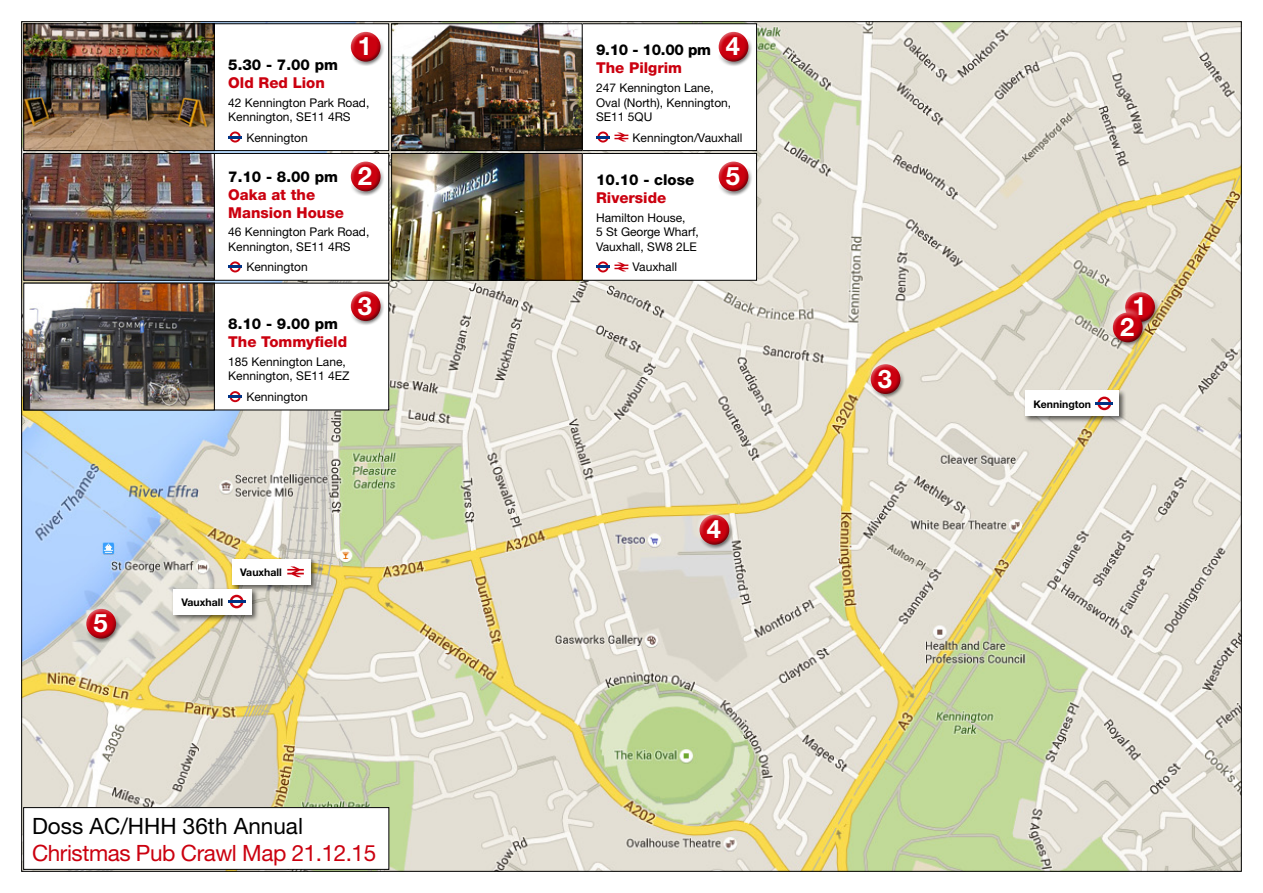
<style>
.page{position:relative;width:1263px;height:893px;background:#fff}
.page>*{position:absolute;margin:0;border:0;box-sizing:border-box;transform-origin:0 0}
.t1{font:700 25.5px "Helvetica Neue";color:#fff}
.t2{font:22.5px "Helvetica Neue";letter-spacing:-.02em;color:#cb000f}
.t3{font:22.5px "Helvetica Neue";color:#000}
.t4{font:800 15px/18px "Helvetica Neue";color:#cb000f}
.t5{font:800 15px "Helvetica Neue";color:#000}
.t6{font:12px/14.4px "Helvetica Neue";color:#000}
.t7{font:700 10.5px "Helvetica Neue";color:#000}
</style>
<div class="page">
<img style="left:23px;top:23px;width:1217px;height:847px">
<div style="left:24px;top:808px;width:365px;height:61px;background:#fff"></div>
<div style="left:23px;top:807px;width:366px;height:63px;border:1px solid #000"></div>
<div style="left:1121px;top:288px;width:35px;height:28px;background:#fff;opacity:.75"></div>
<div style="left:1124px;top:298px;width:35px;height:28px;background:#000;opacity:.75"></div>
<div style="left:867px;top:360px;width:35px;height:28px;background:#fff;opacity:.75"></div>
<div style="left:869px;top:370px;width:36px;height:28px;background:#000;opacity:.75"></div>
<div style="left:695px;top:511px;width:35px;height:28px;background:#fff;opacity:.75"></div>
<div style="left:698px;top:520px;width:36px;height:29px;background:#000;opacity:.75"></div>
<div style="left:82px;top:605px;width:35px;height:28px;background:#fff;opacity:.75"></div>
<div style="left:85px;top:614px;width:36px;height:29px;background:#000;opacity:.75"></div>
<div style="left:1023px;top:389px;width:103px;height:35px;background:#000;opacity:.6"></div>
<div style="left:1025px;top:391px;width:93px;height:25px;background:#fff"></div>
<svg style="left:1097px;top:397px;width:14px;height:13px"></svg>
<hr style="left:1096px;top:402px;width:17px;height:3px;background:#003284">
<div style="left:230px;top:557px;width:88px;height:35px;background:#000;opacity:.6"></div>
<div style="left:232px;top:559px;width:78px;height:25px;background:#fff"></div>
<svg style="left:287px;top:566px;width:17px;height:11px"></svg>
<div style="left:171px;top:587px;width:88px;height:35px;background:#000;opacity:.6"></div>
<div style="left:173px;top:589px;width:79px;height:25px;background:#fff"></div>
<svg style="left:230px;top:595px;width:14px;height:13px"></svg>
<hr style="left:228px;top:600px;width:17px;height:3px;background:#003284">
<div style="left:1109px;top:309px;width:34px;height:27px;background:#fff;opacity:.75"></div>
<div style="left:1111px;top:318px;width:36px;height:29px;background:#000;opacity:.75"></div>
<div style="left:24px;top:24px;width:365px;height:127px;background:#fff"></div>
<div style="left:23px;top:23px;width:366px;height:128px;border:1px solid #000"></div>
<img style="left:25px;top:25px;width:188px;height:124px">
<div style="left:23px;top:23px;width:192px;height:128px;border:1px solid #000"></div>
<div style="left:347px;top:28px;width:35px;height:28px;background:#fff;opacity:.75"></div>
<div style="left:349px;top:37px;width:36px;height:29px;background:#000;opacity:.75"></div>
<svg style="left:228px;top:132px;width:14px;height:11px"></svg>
<div style="left:392px;top:24px;width:364px;height:127px;background:#fff"></div>
<div style="left:391px;top:23px;width:366px;height:128px;border:1px solid #000"></div>
<img style="left:393px;top:25px;width:188px;height:124px">
<div style="left:391px;top:23px;width:192px;height:128px;border:1px solid #000"></div>
<div style="left:715px;top:28px;width:34px;height:28px;background:#fff;opacity:.75"></div>
<div style="left:717px;top:38px;width:36px;height:28px;background:#000;opacity:.75"></div>
<div style="left:24px;top:153px;width:365px;height:127px;background:#fff"></div>
<div style="left:23px;top:153px;width:366px;height:128px;border:1px solid #000"></div>
<img style="left:25px;top:155px;width:188px;height:124px">
<div style="left:23px;top:153px;width:192px;height:128px;border:1px solid #000"></div>
<div style="left:347px;top:158px;width:34px;height:27px;background:#fff;opacity:.75"></div>
<div style="left:349px;top:167px;width:36px;height:29px;background:#000;opacity:.75"></div>
<svg style="left:228px;top:261px;width:14px;height:11px"></svg>
<div style="left:24px;top:283px;width:365px;height:127px;background:#fff"></div>
<img style="left:25px;top:285px;width:188px;height:123px">
<div style="left:23px;top:283px;width:192px;height:127px;border:1px solid #000"></div>
<div style="left:347px;top:287px;width:34px;height:28px;background:#fff;opacity:.75"></div>
<div style="left:349px;top:297px;width:36px;height:29px;background:#000;opacity:.75"></div>
<svg style="left:228px;top:391px;width:14px;height:11px"></svg>
<div style="left:392px;top:153px;width:364px;height:127px;background:#fff"></div>
<div style="left:391px;top:153px;width:366px;height:128px;border:1px solid #000"></div>
<img style="left:393px;top:155px;width:188px;height:124px">
<div style="left:391px;top:153px;width:192px;height:128px;border:1px solid #000"></div>
<div style="left:715px;top:158px;width:34px;height:27px;background:#fff;opacity:.75"></div>
<div style="left:717px;top:167px;width:36px;height:29px;background:#000;opacity:.75"></div>
<svg style="left:596px;top:261px;width:32px;height:11px"></svg>
<svg style="left:596px;top:132px;width:32px;height:11px"></svg>
<h1 class="t1" style="left:358px;top:30px;width:16px">1</h1>
<p class="t5" style="left:596px;top:41px;width:117px">9.10 - 10.00 pm</p>
<p class="t4" style="left:596px;top:59px;width:88px">The Pilgrim</p>
<p class="t6" style="left:596px;top:80px;width:137px">247 Kennington Lane,<br>Oval (North), Kennington,<br>SE11 5QU</p>
<p class="t6" style="left:633px;top:130px;width:111px">Kennington/Vauxhall</p>
<h1 class="t1" style="left:726px;top:30px;width:16px">4</h1>
<p class="t5" style="left:228px;top:56px;width:111px">5.30 - 7.00 pm</p>
<p class="t4" style="left:228px;top:73px;width:98px">Old Red Lion</p>
<p class="t6" style="left:228px;top:95px;width:143px">42 Kennington Park Road,<br>Kennington, SE11 4RS</p>
<p class="t6" style="left:246px;top:130px;width:63px">Kennington</p>
<h1 class="t1" style="left:358px;top:160px;width:16px">2</h1>
<p class="t5" style="left:228px;top:167px;width:111px">7.10 - 8.00 pm</p>
<p class="t4" style="left:228px;top:185px;width:117px">Oaka at the<br>Mansion House</p>
<p class="t6" style="left:228px;top:225px;width:143px">46 Kennington Park Road,<br>Kennington, SE11 4RS</p>
<p class="t6" style="left:246px;top:260px;width:63px">Kennington</p>
<h1 class="t1" style="left:93px;top:607px;width:16px">5</h1>
<p class="t5" style="left:228px;top:315px;width:111px">8.10 - 9.00 pm</p>
<p class="t4" style="left:228px;top:333px;width:120px">The Tommyfield</p>
<p class="t6" style="left:228px;top:354px;width:123px">185 Kennington Lane,<br>Kennington, SE11 4EZ</p>
<p class="t6" style="left:246px;top:389px;width:63px">Kennington</p>
<h1 class="t1" style="left:358px;top:290px;width:16px">3</h1>
<p class="t7" style="left:182px;top:595px;width:43px">Vauxhall</p>
<p class="t7" style="left:240px;top:566px;width:43px">Vauxhall</p>
<h2 class="t3" style="left:32px;top:812px;width:272px">Doss AC/HHH 36th Annual</h2>
<h2 class="t2" style="left:32px;top:839px;width:346px">Christmas Pub Crawl Map 21.12.15</h2>
<p class="t5" style="left:596px;top:171px;width:100px">10.10 - close</p>
<p class="t4" style="left:596px;top:189px;width:72px">Riverside</p>
<p class="t6" style="left:596px;top:210px;width:104px">Hamilton House,<br>5 St George Wharf,<br>Vauxhall, SW8 2LE</p>
<p class="t6" style="left:633px;top:260px;width:46px">Vauxhall</p>
<h1 class="t1" style="left:726px;top:160px;width:16px">5</h1>
<h1 class="t1" style="left:707px;top:513px;width:16px">4</h1>
<h1 class="t1" style="left:878px;top:363px;width:16px">3</h1>
<p class="t7" style="left:1033px;top:397px;width:59px">Kennington</p>
<h1 class="t1" style="left:1132px;top:291px;width:16px">1</h1>
<h1 class="t1" style="left:1120px;top:311px;width:16px">2</h1>
</div>
